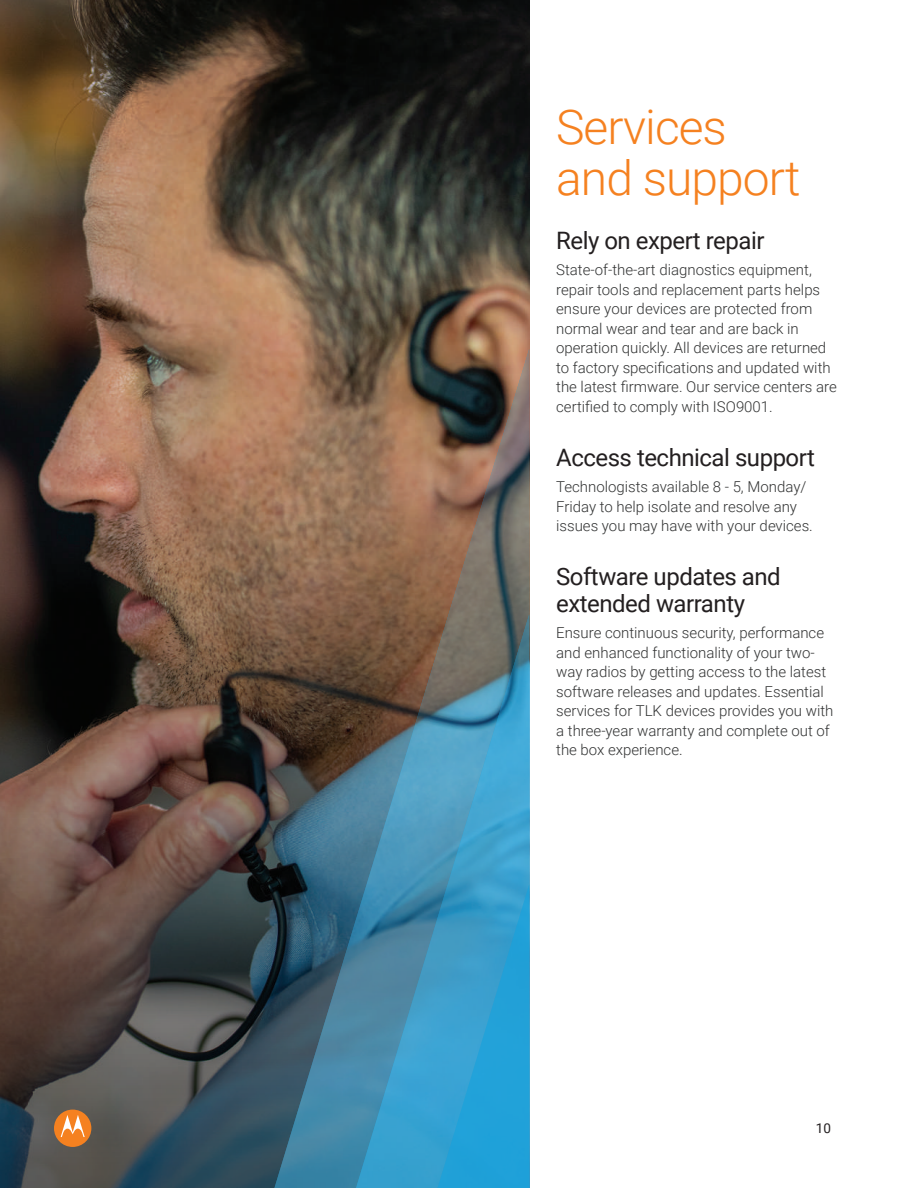
<style>
.page{position:relative;width:918px;height:1188px;background:#fff}
.page>*{position:absolute;margin:0;border:0;box-sizing:border-box;transform-origin:0 0}
.t1{font:300 48px/51px "Roboto";letter-spacing:-.02em;color:#f58120}
.t2{font:24px/27px "Roboto";letter-spacing:-.02em;color:#231f20}
.t3{font:300 15px/19.5px "Roboto";color:#323333}
.t4{font:13.5px "Roboto";color:#231f20}
</style>
<div class="page">
<img style="left:0;top:0;width:529px;height:509px">
<svg style="left:0;top:509px;width:270px;height:679px"></svg>
<img style="left:270px;top:349px;width:259px;height:839px">
<img style="left:356px;top:614px;width:173px;height:574px">
<img style="left:438px;top:884px;width:91px;height:304px">
<div style="left:54px;top:1110px;width:37px;height:37px;background:#f58120;border-radius:50%"></div>
<svg style="left:61px;top:1115px;width:24px;height:22px"></svg>
<h1 class="t1" style="left:556px;top:100px;width:246px">Services and support</h1>
<h2 class="t2" style="left:556px;top:226px;width:210px">Rely on expert repair</h2>
<p class="t3" style="left:556px;top:260px;width:282px">State-of-the-art diagnostics equipment, repair tools and replacement parts helps ensure your devices are protected from normal wear and tear and are back in operation quickly. All devices are returned to factory specifications and updated with the latest firmware. Our service centers are certified to comply with ISO9001.</p>
<h2 class="t2" style="left:556px;top:443px;width:260px">Access technical support</h2>
<p class="t3" style="left:556px;top:476px;width:258px">Technologists available 8 - 5, Monday/<br>Friday to help isolate and resolve any issues you may have with your devices.</p>
<h2 class="t2" style="left:556px;top:562px;width:226px">Software updates and extended warranty</h2>
<p class="t3" style="left:556px;top:623px;width:279px">Ensure continuous security, performance and enhanced functionality of your two&shy;way radios by getting access to the latest software releases and updates. Essential services for TLK devices provides you with a three-year warranty and complete out of the box experience.</p>
<p class="t4" style="left:816px;top:1119px;width:17px">10</p>
</div>
